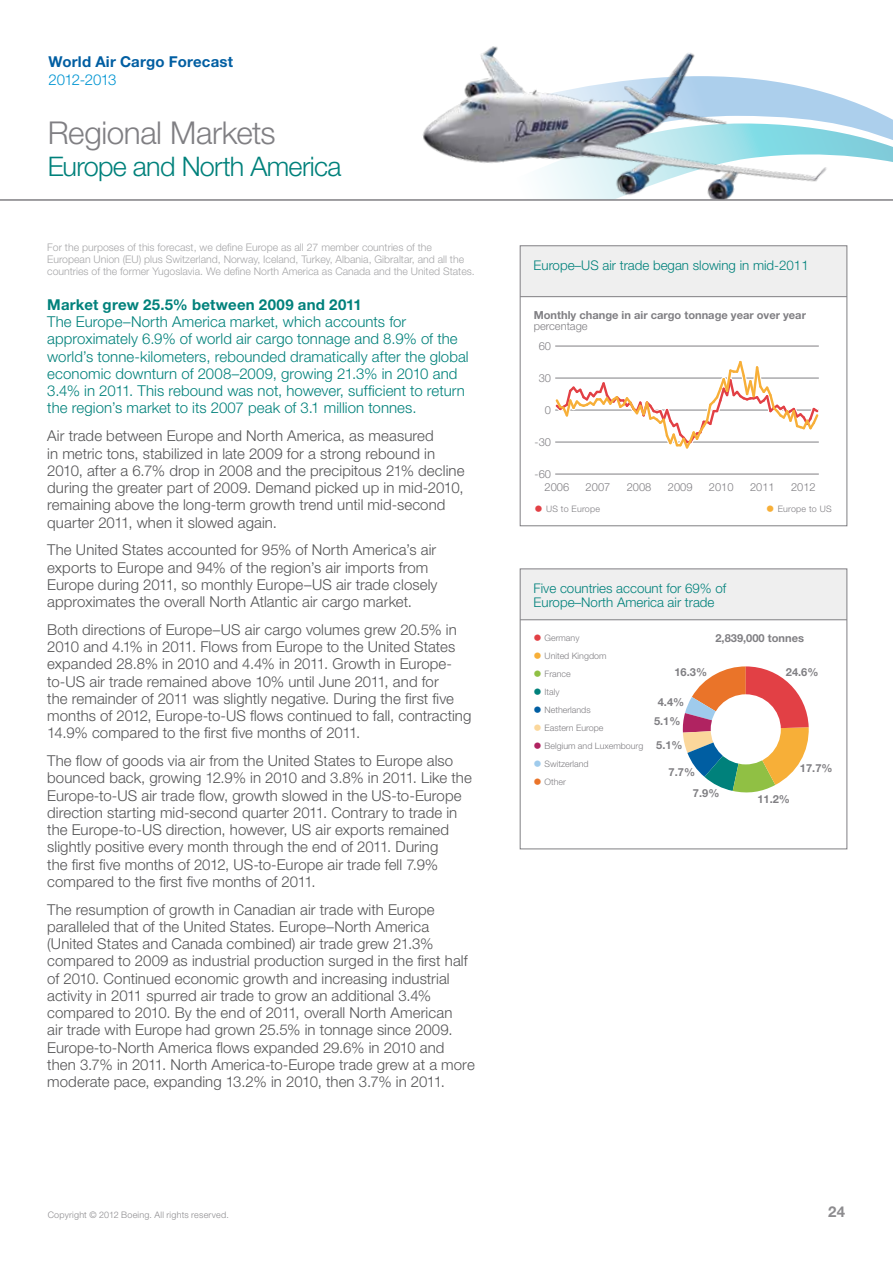
<style>
.page{position:relative;width:893px;height:1263px;background:#fff}
.page>*{position:absolute;margin:0;border:0;box-sizing:border-box;transform-origin:0 0}
.t1{font:300 31.5px "Helvetica Neue LT Std";letter-spacing:-.015em;color:#807f83}
.t2{font:300 27px "Helvetica Neue LT Std";letter-spacing:-.03em;color:#00817b}
.t3{font:300 15px/17.2px "Helvetica Neue LT Std";letter-spacing:.005em;color:#545455}
.t4{font:300 15px/17.2px "Helvetica Neue LT Std";letter-spacing:.005em;color:#00817b}
.t5{font:700 15px "Helvetica Neue LT Std";letter-spacing:.015em;color:#00817b}
.t6{font:700 15px "Helvetica Neue LT Std";letter-spacing:.015em;color:#005ea2}
.t7{font:300 15px "Helvetica Neue LT Std";letter-spacing:-.03em;color:#0095d2}
.t8{font:700 15px "Helvetica Neue LT Std";color:#8d8c8f}
.t9{font:300 13.35px/14px "Helvetica Neue LT Std";color:#00817b}
.t10{font:700 11.1px/21.3px "Helvetica Neue LT Std";color:#807f83}
.t11{font:300 11.1px "Helvetica Neue LT Std";color:#807f83}
.t12{font:300 10.5px/12px "Helvetica Neue LT Std";color:#a6a6a8}
.t13{font:300 9px "Helvetica Neue LT Std";letter-spacing:.025em;color:#8d8c8f}
.t14{font:300 8.85px "Helvetica Neue LT Std";color:#807f83}
.t15{font:300 8.85px "Helvetica Neue LT Std";letter-spacing:.025em;color:#807f83}
.s1{font-size:17.7px;color:#e24045}
.s2{font-size:17.7px;color:#f7af38}
.s3{font-size:17.7px;color:#90c044}
.s4{font-size:17.7px;color:#00817b}
.s5{font-size:17.7px;color:#005ea2}
.s6{font-size:17.7px;color:#fbd79b}
.s7{font-size:17.7px;color:#b02361}
.s8{font-size:17.7px;color:#9fcbec}
.s9{font-size:17.7px;color:#ea7429}
</style>
<div class="page">
<svg style="left:849px;top:100px;width:44px;height:62px"></svg>
<hr style="left:0;top:199px;width:893px;height:2px;background:#807f83">
<img style="left:422px;top:46px;width:427px;height:153px">
<svg style="left:683px;top:666px;width:126px;height:127px"></svg>
<hr style="left:555px;top:474px;width:264px;height:1px;background:#807f83">
<hr style="left:555px;top:346px;width:264px;height:1px;background:#807f83">
<div style="left:520px;top:246px;width:327px;height:51px;background:#efefef"></div>
<div style="left:520px;top:569px;width:327px;height:51px;background:#efefef"></div>
<hr style="left:520px;top:619px;width:327px;height:1px;background:#807f83">
<div style="left:520px;top:569px;width:327px;height:280px;border:1px solid #807f83"></div>
<hr style="left:520px;top:296px;width:327px;height:1px;background:#807f83">
<div style="left:520px;top:245px;width:327px;height:281px;border:1px solid #807f83"></div>
<div style="left:711px;top:694px;width:70px;height:70px;background:#fff;border-radius:50%"></div>
<svg style="left:555px;top:360px;width:264px;height:89px"></svg>
<p class="t6" style="left:49px;top:53px;width:186px">World Air Cargo Forecast</p>
<p class="t7" style="left:49px;top:70px;width:70px">2012-2013</p>
<h1 class="t1" style="left:48px;top:114px;width:229px">Regional Markets</h1>
<h2 class="t2" style="left:48px;top:149px;width:295px">Europe and North America</h2>
<p class="t12" style="left:47px;top:241px;width:429px">For the purposes of this forecast, we define Europe as all 27 member countries of the<br>European Union (EU) plus Switzerland, Norway, Iceland, Turkey, Albania, Gibraltar, and all the countries of the former Yugoslavia. We define North America as Canada and the United States.</p>
<p class="t5" style="left:47px;top:295px;width:316px">Market grew 25.5% between 2009 and 2011</p>
<p class="t4" style="left:47px;top:313px;width:423px">The Europe–North America market, which accounts for approximately 6.9% of world air cargo tonnage and 8.9% of the world’s tonne-kilometers, rebounded dramatically after the global economic downturn of 2008–2009, growing 21.3% in 2010 and 3.4% in 2011. This rebound was not, however, sufficient to return the region’s market to its 2007 peak of 3.1 million tonnes.</p>
<p class="t3" style="left:47px;top:427px;width:419px">Air trade between Europe and North America, as measured<br>in metric tons, stabilized in late 2009 for a strong rebound in 2010, after a 6.7% drop in 2008 and the precipitous 21% decline during the greater part of 2009. Demand picked up in mid-2010, remaining above the long-term growth trend until mid-second quarter 2011, when it slowed again.</p>
<p class="t3" style="left:47px;top:541px;width:392px">The United States accounted for 95% of North America’s air exports to Europe and 94% of the region’s air imports from Europe during 2011, so monthly Europe–US air trade closely approximates the overall North Atlantic air cargo market.</p>
<p class="t3" style="left:47px;top:620px;width:426px">Both directions of Europe–US air cargo volumes grew 20.5% in 2010 and 4.1% in 2011. Flows from Europe to the United States expanded 28.8% in 2010 and 4.4% in 2011. Growth in Europe&shy;to-US air trade remained above 10% until June 2011, and for<br>the remainder of 2011 was slightly negative. During the first five months of 2012, Europe-to-US flows continued to fall, contracting 14.9% compared to the first five months of 2011.</p>
<p class="t3" style="left:47px;top:752px;width:426px">The flow of goods via air from the United States to Europe also bounced back, growing 12.9% in 2010 and 3.8% in 2011. Like the Europe-to-US air trade flow, growth slowed in the US-to-Europe direction starting mid-second quarter 2011. Contrary to trade in the Europe-to-US direction, however, US air exports remained slightly positive every month through the end of 2011. During<br>the first five months of 2012, US-to-Europe air trade fell 7.9% compared to the first five months of 2011.</p>
<p class="t3" style="left:47px;top:900px;width:429px">The resumption of growth in Canadian air trade with Europe paralleled that of the United States. Europe–North America (United States and Canada combined) air trade grew 21.3% compared to 2009 as industrial production surged in the first half of 2010. Continued economic growth and increasing industrial activity in 2011 spurred air trade to grow an additional 3.4% compared to 2010. By the end of 2011, overall North American<br>air trade with Europe had grown 25.5% in tonnage since 2009.<br>Europe-to-North America flows expanded 29.6% in 2010 and then 3.7% in 2011. North America-to-Europe trade grew at a more moderate pace, expanding 13.2% in 2010, then 3.7% in 2011.</p>
<p class="t9" style="left:534px;top:258px;width:277px">Europe–US air trade began slowing in mid-2011</p>
<p class="t10" style="left:534px;top:304px;width:274px">Monthly change in air cargo tonnage year over year</p>
<p class="t11" style="left:534px;top:320px;width:55px">percentage</p>
<p class="t11" style="left:539px;top:339px;width:14px">60</p>
<p class="t11" style="left:539px;top:371px;width:14px">30</p>
<p class="t11" style="left:545px;top:403px;width:8px">0</p>
<p class="t11" style="left:535px;top:435px;width:18px">-30</p>
<p class="t11" style="left:535px;top:467px;width:18px">-60</p>
<p class="t11" style="left:545px;top:480px;width:26px">2006</p>
<p class="t11" style="left:586px;top:480px;width:26px">2007</p>
<p class="t11" style="left:627px;top:480px;width:26px">2008</p>
<p class="t11" style="left:668px;top:480px;width:26px">2009</p>
<p class="t11" style="left:709px;top:480px;width:26px">2010</p>
<p class="t11" style="left:750px;top:480px;width:26px">2011</p>
<p class="t11" style="left:791px;top:480px;width:26px">2012</p>
<p class="t15" style="left:534px;top:503px;width:67px"><span class="s1">•</span> US to Europe</p>
<p class="t15" style="left:766px;top:503px;width:67px"><span class="s2">•</span> Europe to US</p>
<p class="t9" style="left:534px;top:581px;width:194px">Five countries account for 69% of<br>Europe–North America air trade</p>
<p class="t14" style="left:533px;top:632px;width:48px"><span class="s1">•</span> Germany</p>
<p class="t10" style="left:715px;top:627px;width:90px">2,839,000 tonnes</p>
<p class="t14" style="left:533px;top:650px;width:75px"><span class="s2">•</span> United Kingdom</p>
<p class="t14" style="left:533px;top:668px;width:39px"><span class="s3">•</span> France</p>
<p class="t14" style="left:533px;top:686px;width:28px"><span class="s4">•</span> Italy</p>
<p class="t14" style="left:533px;top:704px;width:59px"><span class="s5">•</span> Netherlands</p>
<p class="t14" style="left:533px;top:722px;width:72px"><span class="s6">•</span> Eastern Europe</p>
<p class="t14" style="left:533px;top:740px;width:112px"><span class="s7">•</span> Belgium and Luxembourg</p>
<p class="t14" style="left:533px;top:758px;width:57px"><span class="s8">•</span> Switzerland</p>
<p class="t14" style="left:533px;top:776px;width:34px"><span class="s9">•</span> Other</p>
<p class="t10" style="left:674px;top:661px;width:34px">16.3%</p>
<p class="t10" style="left:786px;top:661px;width:34px">24.6%</p>
<p class="t10" style="left:658px;top:691px;width:28px">4.4%</p>
<p class="t10" style="left:654px;top:710px;width:28px">5.1%</p>
<p class="t10" style="left:656px;top:734px;width:28px">5.1%</p>
<p class="t10" style="left:800px;top:757px;width:34px">17.7%</p>
<p class="t10" style="left:693px;top:761px;width:28px;text-indent:-24px">7.7%<br>7.9%</p>
<p class="t10" style="left:757px;top:788px;width:34px">11.2%</p>
<p class="t13" style="left:48px;top:1209px;width:183px">Copyright © 2012 Boeing. All rights reserved.</p>
<p class="t8" style="left:828px;top:1202px;width:18px">24</p>
</div>
